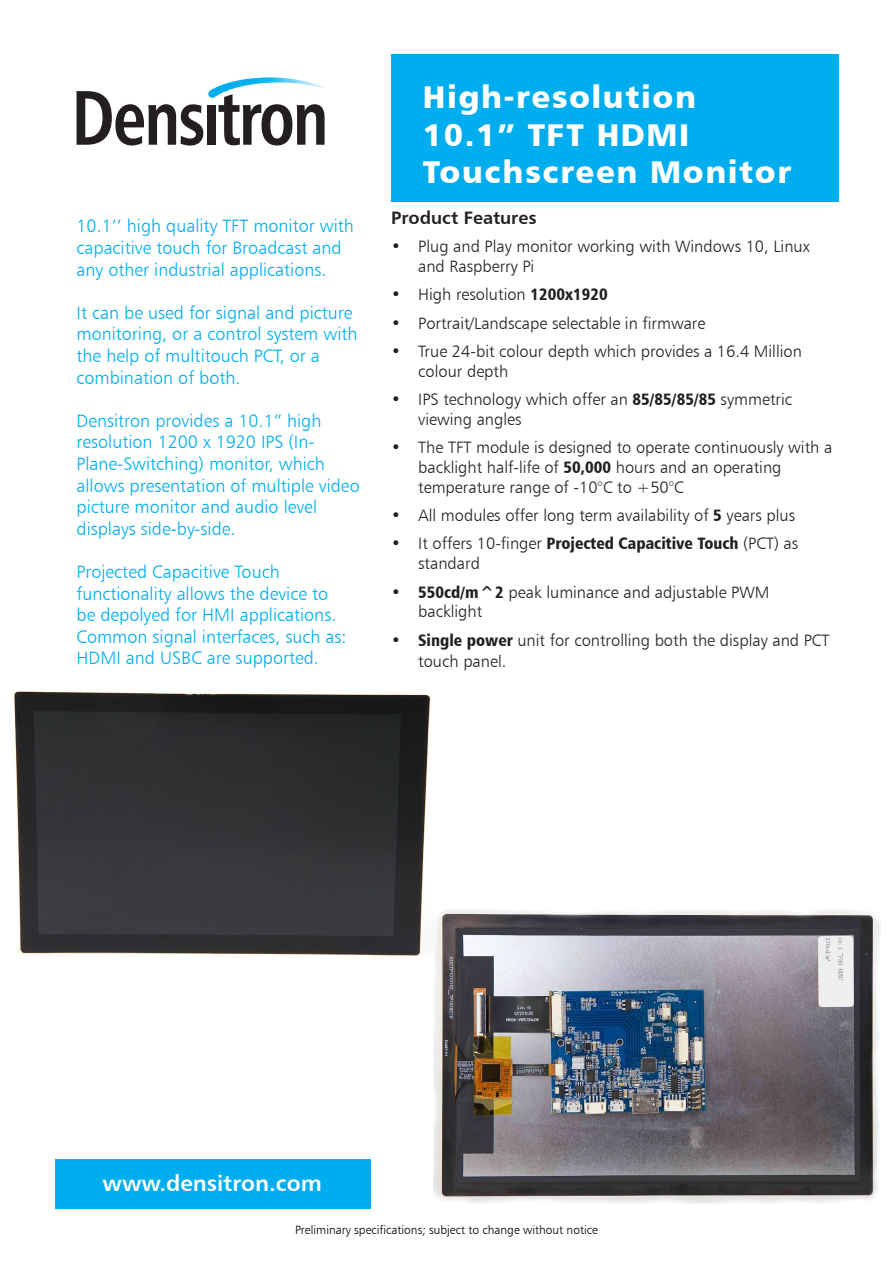
<style>
.page{position:relative;width:893px;height:1263px;background:#fff}
.page>*{position:absolute;margin:0;border:0;box-sizing:border-box;transform-origin:0 0}
.t1{font:31.5px/37.8px "Humanist 777 BT Black B";letter-spacing:.05em;color:#fff}
.t2{font:22.5px "Humanist 777 BT Bold B";color:#fff}
.t3{font:18px/21.6px "Humanist 777 BT Light B";color:#00aeef}
.t4{font:18px "Humanist 777 BT Bold B";color:#231f20}
.t5{font:16.5px/19.8px "Humanist 777 BT Light B";color:#231f20}
.t6{font:12px "Humanist 777 BT Light B";color:#000}
.s1{font-family:"Humanist 777 BT Black Condensed B"}
</style>
<div class="page">
<div style="left:391px;top:54px;width:448px;height:148px;background:#00aeef"></div>
<svg style="left:77px;top:77px;width:249px;height:69px"></svg>
<div style="left:55px;top:1160px;width:315px;height:49px;background:#00aeef"></div>
<img style="left:434px;top:910px;width:446px;height:293px">
<img style="left:13px;top:691px;width:418px;height:265px">
<p class="t3" style="left:77px;top:215px;width:279px">10.1’’ high quality TFT monitor with capacitive touch for Broadcast and any other industrial applications.</p>
<p class="t3" style="left:77px;top:301px;width:282px">It can be used for signal and picture monitoring, or a control system with the help of multitouch PCT, or a combination of both.</p>
<p class="t3" style="left:77px;top:409px;width:285px">Densitron provides a 10.1” high resolution 1200 x 1920 IPS (In-<br>Plane-Switching) monitor, which allows presentation of multiple video picture monitor and audio level displays side-by-side.</p>
<p class="t3" style="left:77px;top:561px;width:272px">Projected Capacitive Touch functionality allows the device to be depolyed for HMI applications.<br>Common signal interfaces, such as:<br>HDMI and USBC are supported.</p>
<p class="t1" style="left:423px;top:77px;width:370px">High-resolution<br>10.1” TFT HDMI<br>Touchscreen Monitor</p>
<p class="t4" style="left:391px;top:206px;width:147px">Product Features</p>
<p class="t5" style="left:418px;top:236px;width:393px;text-indent:-27px">• Plug and Play monitor working with Windows 10, Linux and Raspberry Pi</p>
<p class="t5" style="left:391px;top:284px;width:218px">• High resolution <span class="s1">1200x1920</span></p>
<p class="t5" style="left:391px;top:313px;width:316px">• Portrait/Landscape selectable in firmware</p>
<p class="t5" style="left:418px;top:341px;width:385px;text-indent:-27px">• True 24-bit colour depth which provides a 16.4 Million colour depth</p>
<p class="t5" style="left:418px;top:389px;width:375px;text-indent:-27px">• IPS technology which offer an <span class="s1">85/85/85/85</span> symmetric viewing angles</p>
<p class="t5" style="left:418px;top:437px;width:416px;text-indent:-27px">• The TFT module is designed to operate continuously with a backlight half-life of <span class="s1">50,000</span> hours and an operating temperature range of -10°C to +50°C</p>
<p class="t5" style="left:391px;top:505px;width:405px">• All modules offer long term availability of <span class="s1">5</span> years plus</p>
<p class="t5" style="left:418px;top:533px;width:382px;text-indent:-27px">• It offers 10-finger <span class="s1">Projected Capacitive Touch</span> (PCT) as standard</p>
<p class="t5" style="left:418px;top:582px;width:353px;text-indent:-27px">• <span class="s1">550cd/m^2</span> peak luminance and adjustable PWM backlight</p>
<p class="t5" style="left:418px;top:629px;width:413px;line-height:21.6px;text-indent:-27px">• <span class="s1">Single power</span> unit for controlling both the display and PCT touch panel.</p>
<p class="t2" style="left:103px;top:1169px;width:221px">www.densitron.com</p>
<p class="t6" style="left:295px;top:1222px;width:304px">Preliminary specifications; subject to change without notice</p>
</div>
